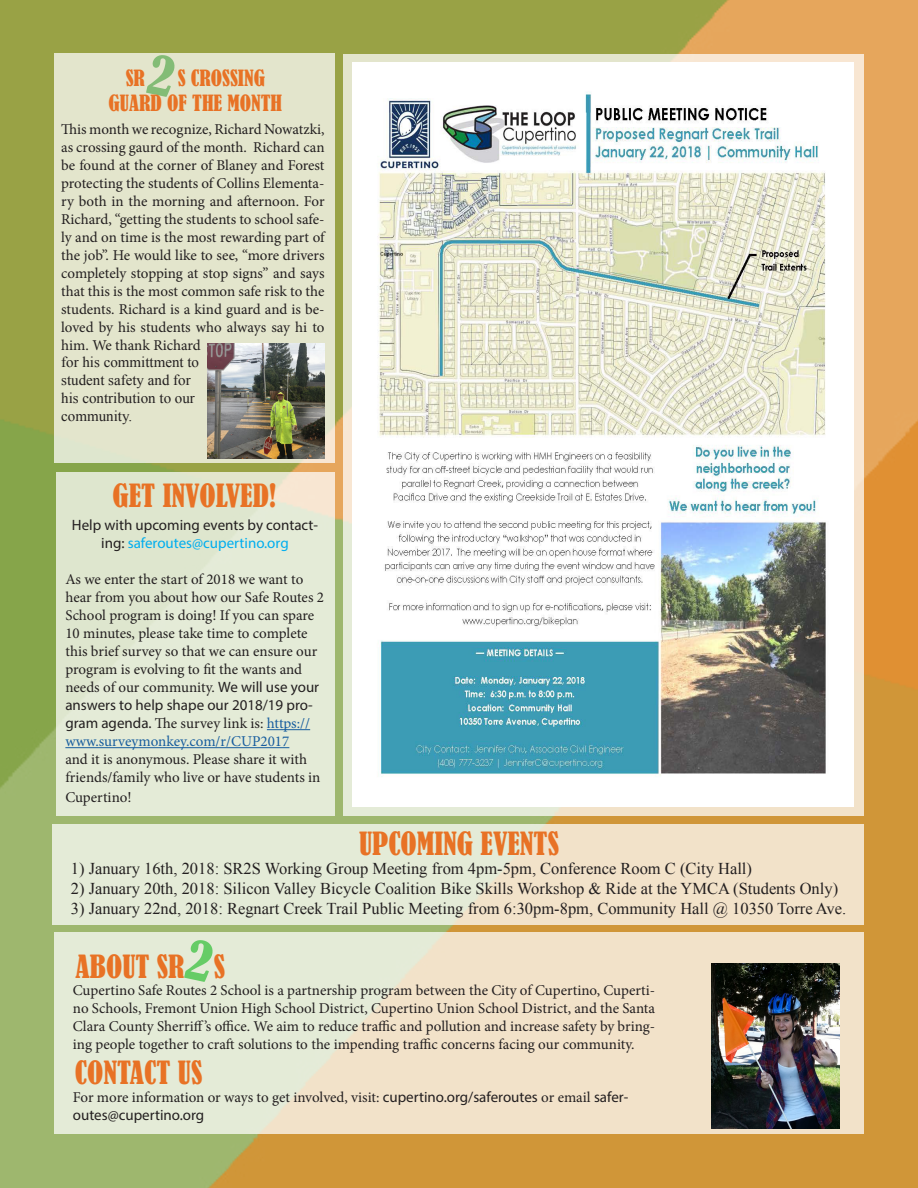
<style>
.page{position:relative;width:918px;height:1188px;background:#fff}
.page>*{position:absolute;margin:0;border:0;box-sizing:border-box;transform-origin:0 0}
.t1{font:condensed 30px "Bernard";color:#e87225}
.t2{font:condensed 21px "Bernard";color:#e87225}
.t3{font:16.5px "Times New Roman";color:#231f20}
.t4{font:15px/18px "Minion Pro";letter-spacing:-.005em;color:#231f20;text-align:justify}
.t5{font:15px/18px "Times New Roman";color:#231f20}
.t6{font:15px/18px "Myriad Pro";color:#231f20;text-align:center}
.s1{color:#00aeef}
.s2{font-family:"Myriad Pro"}
.s3{color:#175d9e}
</style>
<div class="page">
<img style="left:0;top:0;width:918px;height:1188px">
<div style="left:52px;top:824px;width:812px;height:101px;background:linear-gradient(to right,#e0eedb,#f5e0c6)"></div>
<div style="left:54px;top:932px;width:810px;height:202px;background:linear-gradient(to right,#e3ebd8,#f6dfc5)"></div>
<div style="left:54px;top:53px;width:281px;height:410px;background:#e3e5cc"></div>
<img style="left:711px;top:963px;width:128px;height:166px">
<div style="left:56px;top:472px;width:279px;height:343px;background:#e4ebd7"></div>
<hr style="left:267px;top:729px;width:43px;height:1px;background:#175d9e">
<hr style="left:65px;top:747px;width:224px;height:1px;background:#175d9e">
<svg style="left:344px;top:54px;width:520px;height:761px;background:#efe8d3"></svg>
<img style="left:353px;top:63px;width:500px;height:743px">
<img style="left:208px;top:344px;width:117px;height:114px">
<svg style="left:184px;top:938px;width:31px;height:44px"></svg>
<p class="t2" style="left:126px;top:65px;width:21px">SR</p>
<p class="t2" style="left:178px;top:65px;width:89px">S CROSSING</p>
<p class="t2" style="left:109px;top:91px;width:175px">GUARD OF THE MONTH</p>
<p class="t4" style="left:61px;top:120px;width:265px">This month we recognize, Richard Nowatzki, as crossing gaurd of the month. Richard can be found at the corner of Blaney and Forest protecting the students of Collins Elementa&shy;ry both in the morning and afternoon. For Richard, “getting the students to school safe&shy;ly and on time is the most rewarding part of the job”. He would like to see, “more drivers completely stopping at stop signs” and says that this is the most common safe risk to the students. Richard is a kind guard and is be&shy;loved by his students who always say hi to him. We thank Richard</p>
<p class="t5" style="left:61px;top:352px;width:139px">for his committment to student safety and for his contribution to our community.</p>
<p class="t1" style="left:112px;top:478px;width:166px">GET INVOLVED!</p>
<p class="t6" style="left:72px;top:516px;width:247px">Help with upcoming events by contact&shy;ing: <span class="s1">saferoutes@cupertino.org</span></p>
<p class="t4" style="left:65px;top:570px;width:260px;text-align:left">As we enter the start of 2018 we want to hear from you about how our Safe Routes 2<br>School program is doing! If you can spare 10 minutes, please take time to complete this brief survey so that we can ensure our program is evolving to fit the wants and needs of our community. <span class="s2">We will use your answers to help shape our 2018/19 pro&shy;gram agenda.</span> The survey link is: <span class="s3">https:// www.surveymonkey.com/r/CUP2017<br></span>and it is anonymous. Please share it with friends/family who live or have students in</p>
<p class="t4" style="left:65px;top:788px;width:68px">Cupertino!</p>
<p class="t1" style="left:359px;top:826px;width:201px">UPCOMING EVENTS</p>
<p class="t3" style="left:71px;top:857px;width:683px">1) January 16th, 2018: SR2S Working Group Meeting from 4pm-5pm, Conference Room C (City Hall)</p>
<p class="t3" style="left:71px;top:877px;width:769px">2) January 20th, 2018: Silicon Valley Bicycle Coalition Bike Skills Workshop &amp; Ride at the YMCA (Students Only)</p>
<p class="t3" style="left:71px;top:897px;width:777px">3) January 22nd, 2018: Regnart Creek Trail Public Meeting from 6:30pm-8pm, Community Hall @ 10350 Torre Ave.</p>
<p class="t1" style="left:76px;top:949px;width:151px">ABOUT SR S</p>
<p class="t4" style="left:73px;top:981px;width:584px">Cupertino Safe Routes 2 School is a partnership program between the City of Cupertino, Cuperti&shy;no Schools, Fremont Union High School District, Cupertino Union School District, and the Santa Clara County Sherriff’s office. We aim to reduce traffic and pollution and increase safety by bring&shy;ing people together to craft solutions to the impending traffic concerns facing our community.</p>
<p class="t1" style="left:75px;top:1055px;width:129px">CONTACT US</p>
<p class="t4" style="left:73px;top:1088px;width:557px">For more information or ways to get involved, visit: <span class="s2">cupertino.org/saferoutes</span> or email <span class="s2">safer&shy;outes@cupertino.org</span></p>
</div>
